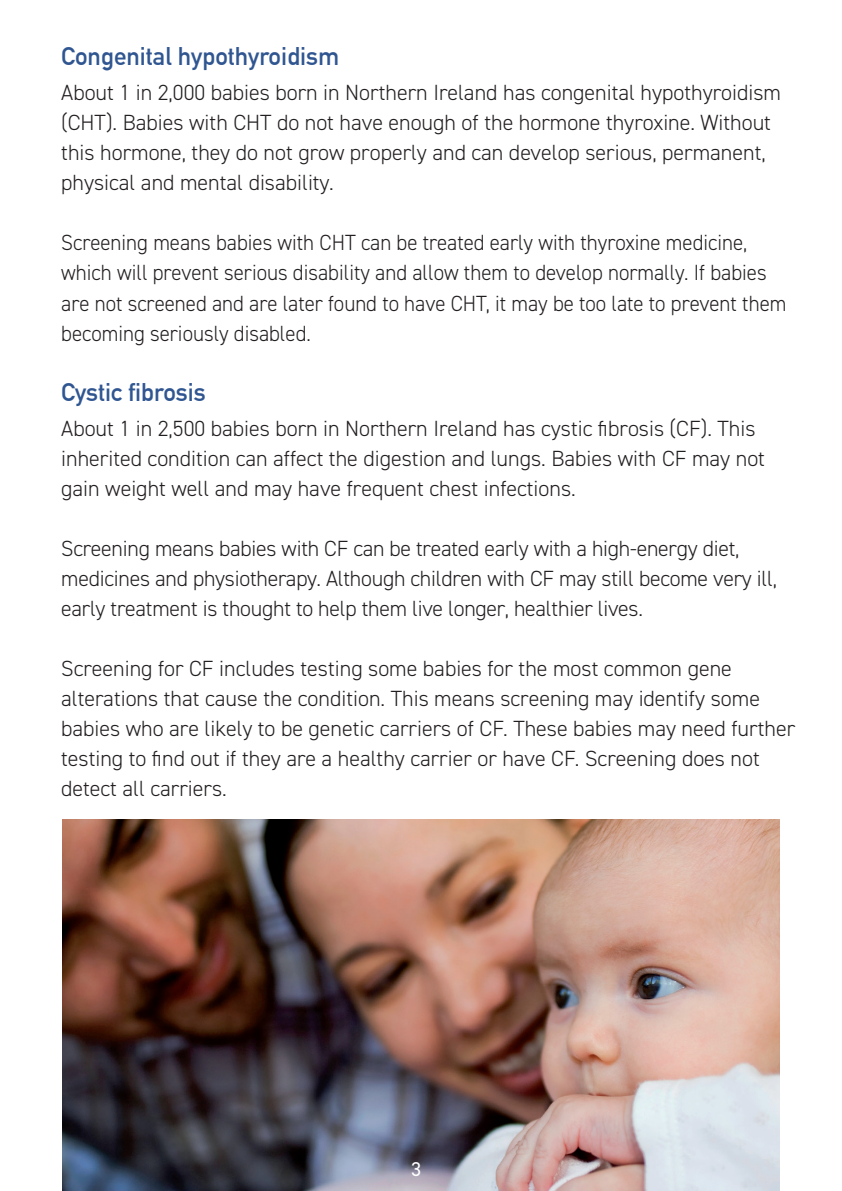
<style>
.page{position:relative;width:842px;height:1191px;background:#fff}
.page>*{position:absolute;margin:0;border:0;box-sizing:border-box;transform-origin:0 0}
.t1{font:700 25px "DIN Alternate";color:#305691}
.t2{font:300 22px/30px "DIN2014";color:#231f20}
.t3{font:300 22px/30px "DIN2014";color:#231f20;scale:.95 1}
.t4{font:20px "DIN2014";color:#fff}
</style>
<div class="page">
<img style="left:62px;top:819px;width:718px;height:372px">
<p class="t1" style="left:61px;top:37px;width:280px">Congenital hypothyroidism</p>
<p class="t2" style="left:61px;top:78px;width:721px">About 1 in 2,000 babies born in Northern Ireland has congenital hypothyroidism (CHT). Babies with CHT do not have enough of the hormone thyroxine. Without this hormone, they do not grow properly and can develop serious, permanent, physical and mental disability.</p>
<p class="t3" style="left:61px;top:228px;width:765px">Screening means babies with CHT can be treated early with thyroxine medicine, which will prevent serious disability and allow them to develop normally. If babies are not screened and are later found to have CHT, it may be too late to prevent them becoming seriously disabled.</p>
<p class="t1" style="left:61px;top:373px;width:146px">Cystic fibrosis</p>
<p class="t2" style="left:61px;top:414px;width:705px">About 1 in 2,500 babies born in Northern Ireland has cystic fibrosis (CF). This inherited condition can affect the digestion and lungs. Babies with CF may not gain weight well and may have frequent chest infections.</p>
<p class="t2" style="left:61px;top:534px;width:717px">Screening means babies with CF can be treated early with a high-energy diet, medicines and physiotherapy. Although children with CF may still become very ill, early treatment is thought to help them live longer, healthier lives.</p>
<p class="t2" style="left:61px;top:654px;width:735px">Screening for CF includes testing some babies for the most common gene alterations that cause the condition. This means screening may identify some babies who are likely to be genetic carriers of CF. These babies may need further testing to find out if they are a healthy carrier or have CF. Screening does not detect all carriers.</p>
<p class="t4" style="left:411px;top:1157px;width:11px">3</p>
</div>
